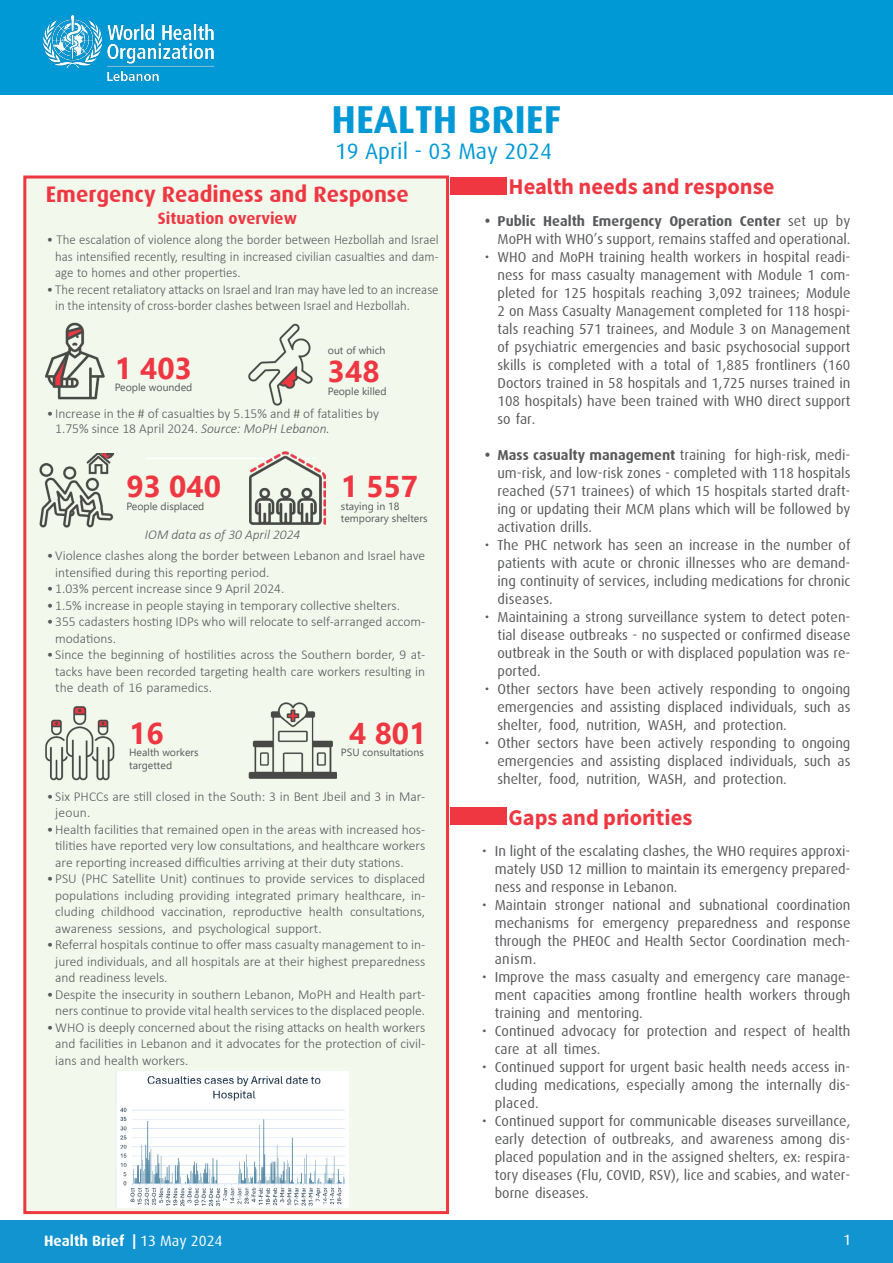
<style>
.page{position:relative;width:893px;height:1263px;background:#fff}
.page>*{position:absolute;margin:0;border:0;box-sizing:border-box;transform-origin:0 0}
.t1{font:700 39px "Dax";color:#0099d6}
.t2{font:700 30px "Segoe UI";color:#ef3742}
.t3{font:22.5px "Source Sans Variable";color:#ef3742}
.t4{font:700 22.5px "Dax";color:#ef3742}
.t5{font:22.5px "Dax";color:#0099d6}
.t6{font:700 16.5px "Dax";color:#ef3742}
.t7{font:700 15px "Dax";color:#fff}
.t8{font:15px "Dax";color:#fff}
.t9{font:14.4px/18px "Dax";color:#58595b;text-align:justify}
.t10{font:300 13.65px/16.5px "Calibri";color:#58595b;text-align:justify}
.t11{font:300 13.65px/16.5px "Calibri";color:#58595b;text-align:justify;scale:.94 1}
.t12{font:italic 300 13.5px "Calibri";color:#58595b}
.t13{font:10.5px/12.6px "Segoe UI";color:#58595b}
.s1{font-weight:700}
.s2{font-style:italic}
.s3{font-weight:400}
</style>
<div class="page">
<div style="left:0;top:1220px;width:893px;height:43px;background:#1294d1"></div>
<div style="left:0;top:0;width:893px;height:95px;background:#0099d6"></div>
<img style="left:44px;top:15px;width:170px;height:65px">
<div style="left:450px;top:177px;width:56px;height:17px;background:#ef3742"></div>
<div style="left:450px;top:808px;width:56px;height:17px;background:#ef3742"></div>
<div style="left:23px;top:176px;width:426px;height:1035px;background:#f2f8ec"></div>
<hr style="left:145px;top:458px;width:170px;height:1px;background:#fff">
<img style="left:45px;top:322px;width:60px;height:78px">
<img style="left:249px;top:323px;width:64px;height:83px">
<img style="left:39px;top:453px;width:76px;height:75px">
<img style="left:250px;top:451px;width:75px;height:74px">
<img style="left:45px;top:706px;width:70px;height:74px">
<img style="left:249px;top:702px;width:88px;height:77px">
<div style="left:23px;top:176px;width:426px;height:1038px;border:3px solid #ef3742"></div>
<img style="left:116px;top:1071px;width:232px;height:136px">
<h1 class="t1" style="left:331px;top:98px;width:232px">HEALTH BRIEF</h1>
<h3 class="t5" style="left:335px;top:138px;width:218px">19 April - 03 May 2024</h3>
<h3 class="t3" style="left:508px;top:173px;width:267px">Health needs and response</h3>
<h3 class="t4" style="left:46px;top:181px;width:365px">Emergency Readiness and Response</h3>
<p class="t6" style="left:158px;top:209px;width:141px">Situation overview</p>
<p class="t11" style="left:55px;top:231px;width:409px;text-indent:-9px">• The escalation of violence along the border between Hezbollah and Israel has intensified recently, resulting in increased civilian casualties and dam&shy;age to homes and other properties.</p>
<p class="t11" style="left:55px;top:281px;width:409px;text-indent:-9px">• The recent retaliatory attacks on Israel and Iran may have led to an increase in the intensity of cross-border clashes between Israel and Hezbollah.</p>
<p class="t9" style="left:485px;top:212px;width:367px;text-align:right"><span class="s1">• Public Health Emergency Operation Center</span> set up by<br>MoPH with WHO’s support, remains staffed and operational.</p>
<p class="t9" style="left:497px;top:248px;width:354px;text-indent:-13px">• WHO and MoPH training health workers in hospital readi&shy;ness for mass casualty management with Module 1 com&shy;pleted for 125 hospitals reaching 3,092 trainees; Module 2 on Mass Casualty Management completed for 118 hospi&shy;tals reaching 571 trainees, and Module 3 on Management of psychiatric emergencies and basic psychosocial support skills is completed with a total of 1,885 frontliners (160<br>Doctors trained in 58 hospitals and 1,725 nurses trained in 108 hospitals) have been trained with WHO direct support so far.</p>
<p class="t9" style="left:497px;top:446px;width:354px;text-indent:-13px"><span class="s1">• Mass casualty management</span> training for high-risk, medi&shy;um-risk, and low-risk zones - completed with 118 hospitals reached (571 trainees) of which 15 hospitals started draft&shy;ing or updating their MCM plans which will be followed by activation drills.</p>
<p class="t9" style="left:497px;top:536px;width:354px;text-indent:-13px">• The PHC network has seen an increase in the number of patients with acute or chronic illnesses who are demand&shy;ing continuity of services, including medications for chronic diseases.</p>
<p class="t9" style="left:497px;top:608px;width:354px;text-indent:-13px">• Maintaining a strong surveillance system to detect poten&shy;tial disease outbreaks - no suspected or confirmed disease outbreak in the South or with displaced population was re&shy;ported.</p>
<p class="t9" style="left:497px;top:680px;width:354px;text-indent:-13px">• Other sectors have been actively responding to ongoing emergencies and assisting displaced individuals, such as shelter, food, nutrition, WASH, and protection.</p>
<p class="t9" style="left:497px;top:734px;width:354px;text-indent:-13px">• Other sectors have been actively responding to ongoing emergencies and assisting displaced individuals, such as shelter, food, nutrition, WASH, and protection.</p>
<p class="t13" style="left:328px;top:343px;width:59px">out of which</p>
<h2 class="t2" style="left:115px;top:340px;width:79px">1 403</h2>
<p class="t13" style="left:115px;top:380px;width:79px">People wounded</p>
<p class="t10" style="left:55px;top:406px;width:325px;line-height:15px;text-indent:-9px">• Increase in the # of casualties by 5.15% and # of fatalities by<br>1.75% since 18 April 2024. <span class="s2">Source: MoPH Lebanon.</span></p>
<h2 class="t2" style="left:328px;top:343px;width:53px">348</h2>
<p class="t13" style="left:328px;top:384px;width:60px">People killed</p>
<h2 class="t2" style="left:341px;top:458px;width:79px">1 557</h2>
<p class="t13" style="left:341px;top:499px;width:88px">staying in 18 temporary shelters</p>
<h2 class="t2" style="left:126px;top:458px;width:96px">93 040</h2>
<p class="t13" style="left:126px;top:499px;width:79px">People displaced</p>
<p class="t12" style="left:145px;top:527px;width:157px">IOM data as of 30 April 2024</p>
<p class="t10" style="left:55px;top:547px;width:371px;text-indent:-9px">•Violence clashes along the border between Lebanon and Israel have intensified during this reporting period.</p>
<p class="t10" style="left:47px;top:580px;width:239px">• 1.03% percent increase since 9 April 2024.</p>
<p class="t10" style="left:47px;top:597px;width:355px">• 1.5% increase in people staying in temporary collective shelters.</p>
<p class="t10" style="left:55px;top:613px;width:371px;text-indent:-9px">• 355 cadasters hosting IDPs who will relocate to self-arranged accom&shy;modations.</p>
<p class="t10" style="left:55px;top:646px;width:371px;text-indent:-9px">• Since the beginning of hostilities across the Southern border, 9 at&shy;tacks have been recorded targeting health care workers resulting in the death of 16 paramedics.</p>
<h2 class="t2" style="left:129px;top:705px;width:36px">16</h2>
<p class="t13" style="left:129px;top:745px;width:71px">Health workers targetted</p>
<h2 class="t2" style="left:349px;top:705px;width:79px">4 801</h2>
<p class="t13" style="left:341px;top:745px;width:84px">PSU consultations</p>
<p class="t10" style="left:55px;top:788px;width:371px;text-indent:-9px">• Six PHCCs are still closed in the South: 3 in Bent Jbeil and 3 in Mar&shy;jeoun.</p>
<p class="t10" style="left:55px;top:821px;width:371px;text-indent:-9px">•Health facilities that remained open in the areas with increased hos&shy;tilities have reported very low consultations, and healthcare workers are reporting increased difficulties arriving at their duty stations.</p>
<p class="t10" style="left:55px;top:870px;width:371px;text-indent:-9px">• PSU (PHC Satellite Unit) continues to provide services to displaced populations including providing integrated primary healthcare, in&shy;cluding childhood vaccination, reproductive health consultations, awareness sessions, and psychological support.</p>
<p class="t10" style="left:55px;top:936px;width:371px;text-indent:-9px">•Referral hospitals continue to offer mass casualty management to in&shy;jured individuals, and all hospitals are at their highest preparedness and readiness levels.</p>
<p class="t10" style="left:47px;top:986px;width:380px;text-align:right">•Despite the insecurity in southern Lebanon, MoPH and Health part&shy;ners continue to provide vital health services to the displaced people.</p>
<p class="t10" style="left:55px;top:1019px;width:371px;text-indent:-9px">•WHO is deeply concerned about the rising attacks on health workers and facilities in Lebanon and it advocates for the protection of civil&shy;ians and health workers.</p>
<h3 class="t3" style="left:508px;top:803px;width:185px">Gaps and priorities</h3>
<p class="t9" style="left:495px;top:842px;width:357px;text-indent:-13px">• In light of the escalating clashes, the WHO requires approxi&shy;mately USD 12 million to maintain its emergency prepared&shy;ness and response in Lebanon.</p>
<p class="t9" style="left:495px;top:896px;width:357px;text-indent:-13px">• Maintain stronger national and subnational coordination mechanisms for emergency preparedness and response through the PHEOC and Health Sector Coordination mech&shy;anism.</p>
<p class="t9" style="left:495px;top:968px;width:357px;text-indent:-13px">• Improve the mass casualty and emergency care manage&shy;ment capacities among frontline health workers through training and mentoring.</p>
<p class="t9" style="left:495px;top:1022px;width:357px;text-indent:-13px">• Continued advocacy for protection and respect of health care at all times.</p>
<p class="t9" style="left:495px;top:1058px;width:357px;text-indent:-13px">• Continued support for urgent basic health needs access in&shy;cluding medications, especially among the internally dis&shy;placed.</p>
<p class="t9" style="left:495px;top:1112px;width:357px;text-indent:-13px">• Continued support for communicable diseases surveillance, early detection of outbreaks, and awareness among dis&shy;placed population and in the assigned shelters, ex: respira&shy;tory diseases (Flu, COVID, RSV), lice and scabies, and water&shy;borne diseases.</p>
<p class="t7" style="left:44px;top:1233px;width:180px">Health Brief | <span class="s3">13 May 2024</span></p>
<p class="t8" style="left:843px;top:1231px;width:9px">1</p>
</div>
